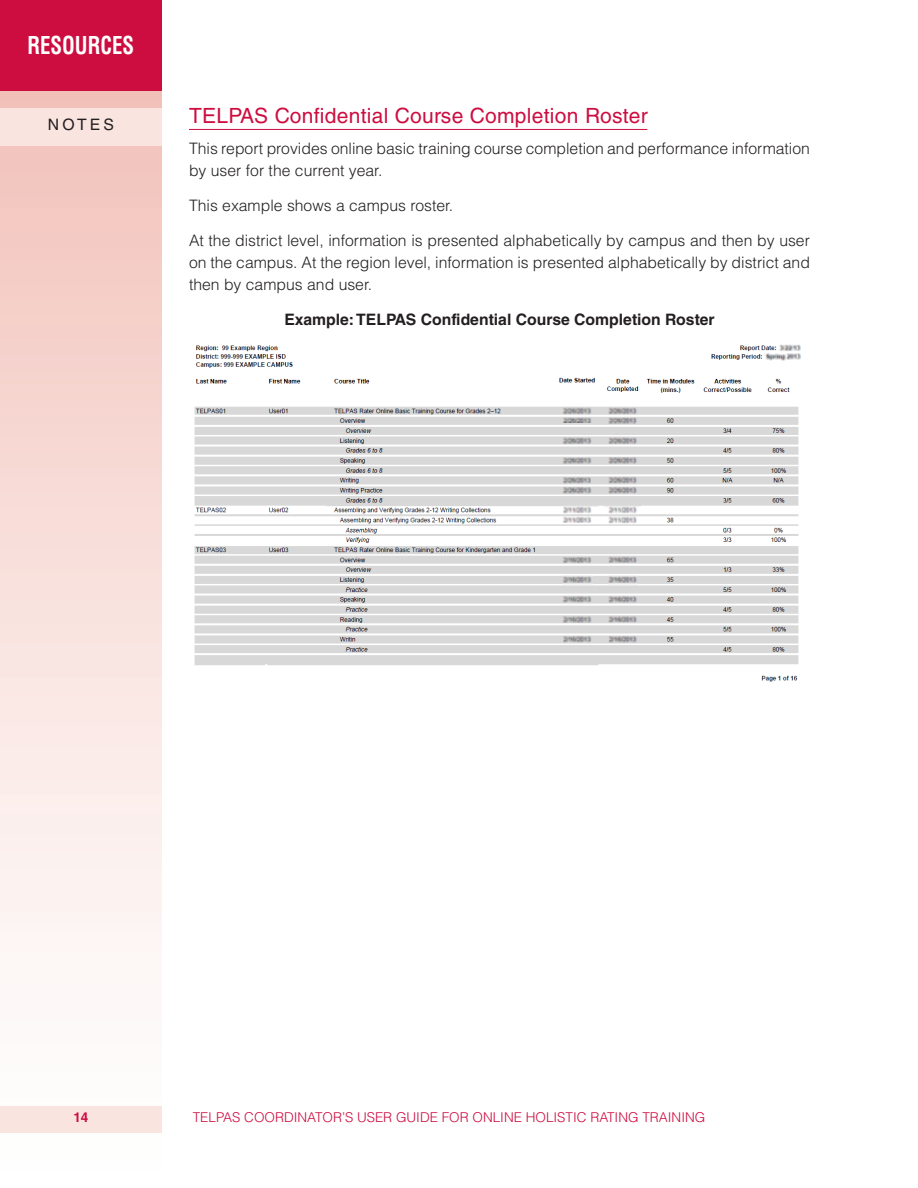
<style>
.page{position:relative;width:918px;height:1188px;background:#fff}
.page>*{position:absolute;margin:0;border:0;box-sizing:border-box;transform-origin:0 0}
.t1{font:700 condensed 24px "Helvetica LT Std";color:#fff;scale:.87 1}
.t2{font:21px "Helvetica LT Std";letter-spacing:.015em;color:#cd0d40}
.t3{font:300 15.75px/21.8px "Helvetica LT Std";color:#231f20}
.t4{font:700 15.75px "Helvetica LT Std";color:#231f20}
.t5{font:15.75px "Helvetica LT Std";letter-spacing:.2em;color:#231f20}
.t6{font:300 13.5px "Helvetica LT Std";color:#cd0d40}
.t7{font:700 13.5px "Helvetica LT Std";color:#cd0d40}
</style>
<div class="page">
<svg style="left:0;top:90px;width:162px;height:861px;background:#f7ddd8"></svg>
<div style="left:0;top:1106px;width:162px;height:27px;background:#f9e4e0"></div>
<div style="left:0;top:108px;width:162px;height:38px;background:#f9e4e0"></div>
<div style="left:0;top:0;width:162px;height:90px;background:#cd0d40"></div>
<hr style="left:189px;top:129px;width:458px;height:1px;background:#cd0d40">
<img style="left:194px;top:344px;width:607px;height:338px">
<h1 class="t1" style="left:27px;top:30px;width:124px">RESOURCES</h1>
<p class="t5" style="left:48px;top:116px;width:68px">NOTES</p>
<p class="t2" style="left:189px;top:104px;width:460px">TELPAS Confidential Course Completion Roster</p>
<p class="t3" style="left:189px;top:137px;width:623px">This report provides online basic training course completion and performance information by user for the current year.</p>
<p class="t3" style="left:189px;top:194px;width:266px">This example shows a campus roster.</p>
<p class="t3" style="left:189px;top:229px;width:623px;text-align:justify">At the district level, information is presented alphabetically by campus and then by user on the campus. At the region level, information is presented alphabetically by district and then by campus and user.</p>
<p class="t4" style="left:284px;top:310px;width:432px">Example: TELPAS Confidential Course Completion Roster</p>
<p class="t7" style="left:73px;top:1109px;width:17px">14</p>
<p class="t6" style="left:193px;top:1109px;width:514px">TELPAS COORDINATOR’S USER GUIDE FOR ONLINE HOLISTIC RATING TRAINING</p>
</div>
